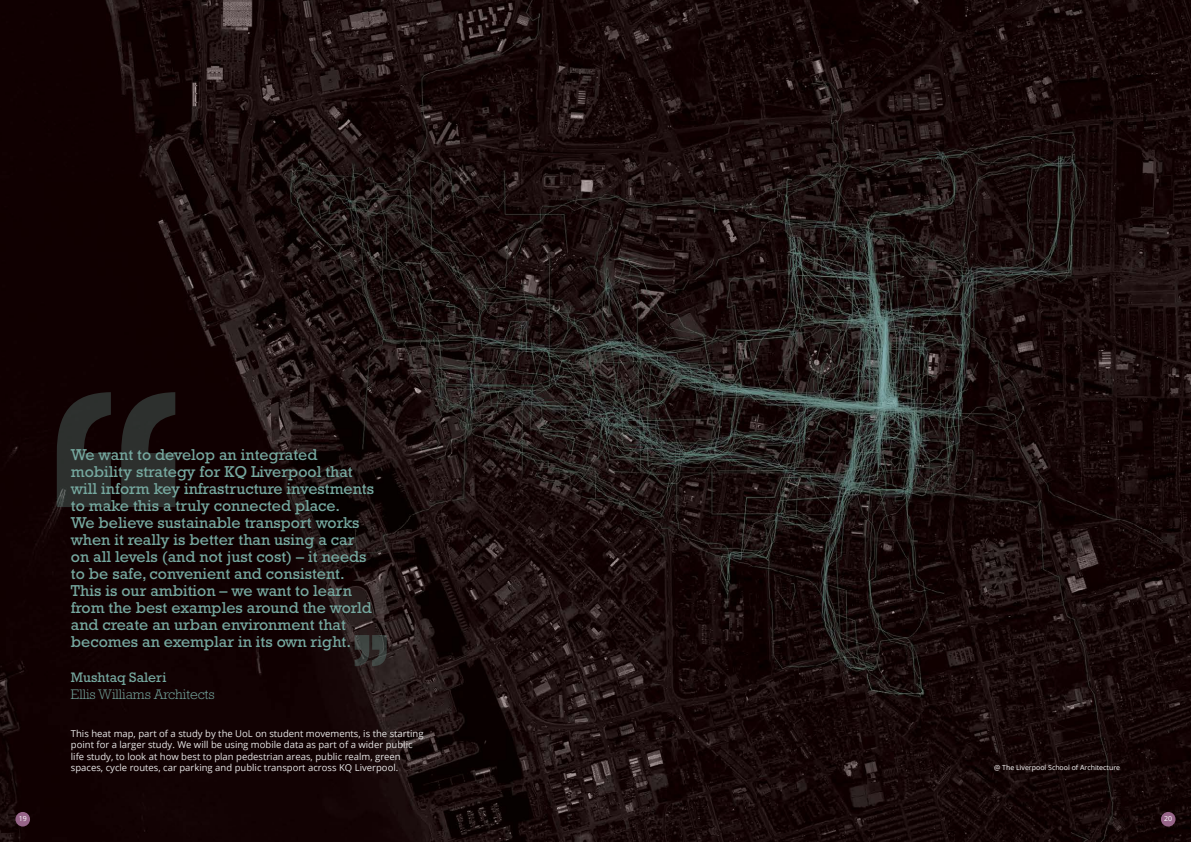
<style>
.page{position:relative;width:1191px;height:842px;background:#fff}
.page>*{position:absolute;margin:0;border:0;box-sizing:border-box;transform-origin:0 0}
.t1{font:16px/17px "Rockwell Std";color:#76a9a0}
.t2{font:300 14px "Rockwell Std";color:#76a9a0}
.t3{font:14px "Rockwell Std";color:#76a9a0}
.t4{font:9.5px/11.4px "Open Sans";color:#e8e7e7}
.t5{font:7px "Open Sans";color:#fff}
</style>
<div class="page">
<img style="left:0;top:0;width:1191px;height:842px">
<svg style="left:57px;top:392px;width:54px;height:115px;background:#272524"></svg>
<svg style="left:121px;top:392px;width:54px;height:115px;background:#262523"></svg>
<svg style="left:355px;top:635px;width:32px;height:31px"></svg>
<div style="left:1161px;top:812px;width:14px;height:14px;background:#966488;border-radius:50%"></div>
<div style="left:15px;top:812px;width:15px;height:14px;background:#966488;border-radius:50%"></div>
<p class="t1" style="left:71px;top:446px;width:305px">We want to develop an integrated mobility strategy for KQ Liverpool that will inform key infrastructure investments to make this a truly connected place.<br>We believe sustainable transport works when it really is better than using a car on all levels (and not just cost) – it needs to be safe, convenient and consistent.<br>This is our ambition – we want to learn from the best examples around the world and create an urban environment that becomes an exemplar in its own right.</p>
<p class="t3" style="left:71px;top:669px;width:97px">Mushtaq Saleri</p>
<p class="t2" style="left:71px;top:686px;width:145px">Ellis Williams Architects</p>
<p class="t4" style="left:71px;top:727px;width:354px">This heat map, part of a study by the UoL on student movements, is the starting point for a larger study. We will be using mobile data as part of a wider public life study, to look at how best to plan pedestrian areas, public realm, green spaces, cycle routes, car parking and public transport across KQ Liverpool.</p>
<p class="t5" style="left:994px;top:763px;width:127px">@ The Liverpool School of Architecture</p>
<p class="t5" style="left:19px;top:814px;width:10px">19</p>
<p class="t5" style="left:1164px;top:814px;width:10px">20</p>
</div>
